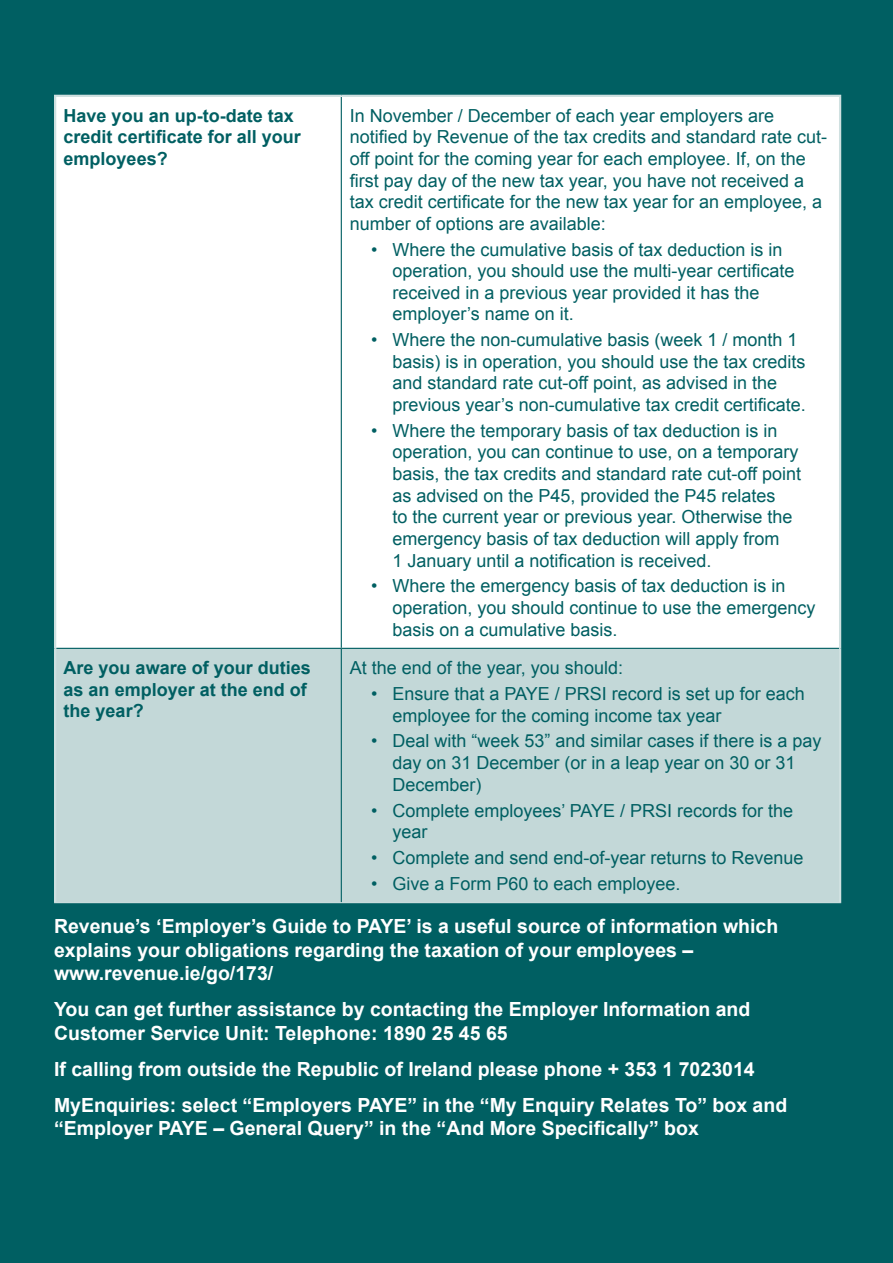
<style>
.page{position:relative;width:893px;height:1263px;background:#005f62}
.page>*{position:absolute;margin:0;border:0;box-sizing:border-box;transform-origin:0 0}
.t1{font:700 19.5px/23.4px "Arial";color:#fff}
.t2{font:18px/21.6px "Arial";color:#005f62}
.t3{font:700 18px/21.6px "Arial";color:#005f62}
</style>
<div class="page">
<div style="left:56px;top:97px;width:783px;height:551px;background:#fff"></div>
<div style="left:56px;top:649px;width:783px;height:253px;background:#c3d8d8"></div>
<hr style="left:341px;top:97px;width:1px;height:551px;background:#005f62">
<hr style="left:341px;top:649px;width:1px;height:253px;background:#005f62">
<hr style="left:54px;top:95px;width:287px;height:2px;background:#cfe0e0">
<hr style="left:54px;top:97px;width:2px;height:551px;background:#cfe0e0">
<hr style="left:341px;top:95px;width:500px;height:2px;background:#cfe0e0">
<hr style="left:839px;top:97px;width:2px;height:551px;background:#cfe0e0">
<hr style="left:54px;top:648px;width:2px;height:254px;background:#cfe0e0">
<hr style="left:839px;top:648px;width:2px;height:254px;background:#cfe0e0">
<hr style="left:54px;top:902px;width:287px;height:1px;background:#cfe0e0">
<hr style="left:341px;top:902px;width:500px;height:1px;background:#cfe0e0">
<p class="t3" style="left:64px;top:105px;width:239px">Have you an up-to-date tax credit certificate for all your employees?</p>
<p class="t2" style="left:350px;top:105px;width:479px">In November / December of each year employers are notified by Revenue of the tax credits and standard rate cut&shy;off point for the coming year for each employee. If, on the first pay day of the new tax year, you have not received a tax credit certificate for the new tax year for an employee, a number of options are available:</p>
<p class="t2" style="left:392px;top:239px;width:404px;text-indent:-21px">• Where the cumulative basis of tax deduction is in operation, you should use the multi-year certificate received in a previous year provided it has the employer’s name on it.</p>
<p class="t2" style="left:392px;top:329px;width:415px;text-indent:-21px">• Where the non-cumulative basis (week 1 / month 1 basis) is in operation, you should use the tax credits and standard rate cut-off point, as advised in the previous year’s non-cumulative tax credit certificate.</p>
<p class="t2" style="left:392px;top:420px;width:410px;text-indent:-21px">• Where the temporary basis of tax deduction is in operation, you can continue to use, on a temporary basis, the tax credits and standard rate cut-off point as advised on the P45, provided the P45 relates<br>to the current year or previous year. Otherwise the emergency basis of tax deduction will apply from<br>1 January until a notification is received.</p>
<p class="t2" style="left:392px;top:575px;width:425px;text-indent:-21px">• Where the emergency basis of tax deduction is in operation, you should continue to use the emergency basis on a cumulative basis.</p>
<p class="t3" style="left:64px;top:658px;width:249px">Are you aware of your duties as an employer at the end of the year?</p>
<p class="t2" style="left:350px;top:657px;width:275px">At the end of the year, you should:</p>
<p class="t2" style="left:392px;top:683px;width:414px;text-indent:-21px">• Ensure that a PAYE / PRSI record is set up for each employee for the coming income tax year</p>
<p class="t2" style="left:392px;top:730px;width:431px;text-indent:-21px">• Deal with “week 53” and similar cases if there is a pay day on 31 December (or in a leap year on 30 or 31<br>December)</p>
<p class="t2" style="left:392px;top:800px;width:402px;text-indent:-21px">• Complete employees’ PAYE / PRSI records for the year</p>
<p class="t2" style="left:371px;top:847px;width:434px">• Complete and send end-of-year returns to Revenue</p>
<p class="t2" style="left:371px;top:873px;width:311px">• Give a Form P60 to each employee.</p>
<p class="t1" style="left:54px;top:915px;width:726px">Revenue’s ‘Employer’s Guide to PAYE’ is a useful source of information which explains your obligations regarding the taxation of your employees – www.revenue.ie/go/173/</p>
<p class="t1" style="left:54px;top:998px;width:698px">You can get further assistance by contacting the Employer Information and<br>Customer Service Unit: Telephone: 1890 25 45 65</p>
<p class="t1" style="left:54px;top:1051px;width:735px;line-height:36.2px">If calling from outside the Republic of Ireland please phone + 353 1 7023014<br>MyEnquiries: select “Employers PAYE” in the “My Enquiry Relates To” box and</p>
<p class="t1" style="left:54px;top:1117px;width:646px">“Employer PAYE – General Query” in the “And More Specifically” box</p>
</div>
